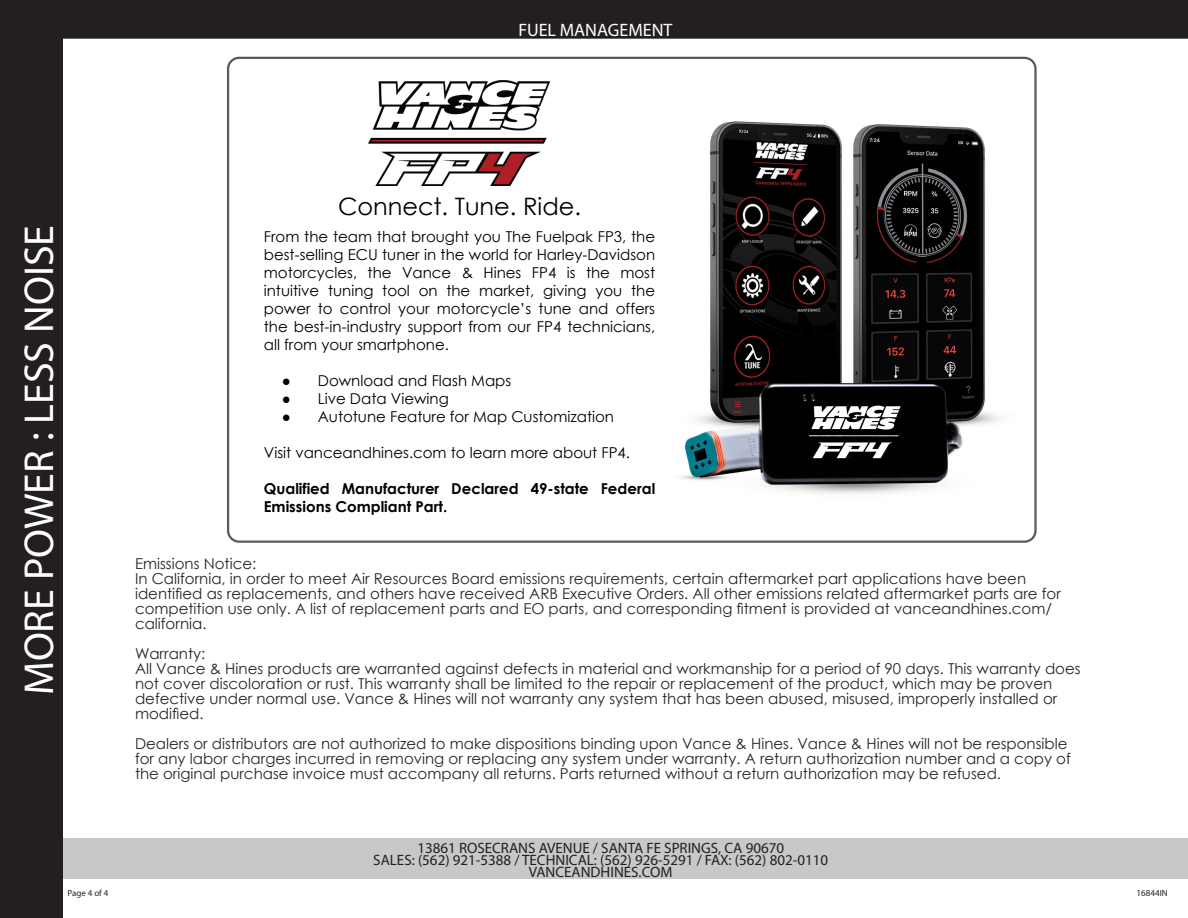
<style>
.page{position:relative;width:1188px;height:918px;background:#fff}
.page>*{position:absolute;margin:0;border:0;box-sizing:border-box;transform-origin:0 0}
.t1{font:42px "Myriad Pro";color:#fff}
.t2{font:24px "Century Gothic";color:#000}
.t3{font:18px "Myriad Pro";color:#fff}
.t4{font:15px/15px "Century Gothic";color:#292526}
.t5{font:15px/18px "Century Gothic";color:#000;text-align:justify}
.t6{font:15px "Myriad Pro";color:#231f20}
.t7{font:700 15px/18px "Century Gothic";color:#000}
.t8{font:9px "Myriad Pro";color:#231f20}
.s1{font-family:"Arial"}
</style>
<div class="page">
<div style="left:56px;top:838px;width:1132px;height:41px;background:#c7c8ca"></div>
<div style="left:1px;top:1px;width:61px;height:916px;background:#231f20"></div>
<div style="left:0;top:0;width:63px;height:918px;border:2px solid #231f20"></div>
<div style="left:56px;top:1px;width:1131px;height:37px;background:#231f20"></div>
<div style="left:56px;top:0;width:1132px;height:39px;border:2px solid #231f20"></div>
<svg style="left:227px;top:56px;width:810px;height:487px"></svg>
<img style="left:664px;top:106px;width:352px;height:401px">
<div style="left:338px;top:192px;width:243px;height:28px;background:#fff"></div>
<div style="left:264px;top:228px;width:392px;height:18px;background:#fff"></div>
<div style="left:264px;top:246px;width:392px;height:18px;background:#fff"></div>
<div style="left:264px;top:264px;width:392px;height:18px;background:#fff"></div>
<div style="left:264px;top:282px;width:392px;height:18px;background:#fff"></div>
<div style="left:264px;top:300px;width:392px;height:18px;background:#fff"></div>
<div style="left:264px;top:318px;width:392px;height:18px;background:#fff"></div>
<div style="left:264px;top:336px;width:185px;height:18px;background:#fff"></div>
<div style="left:282px;top:372px;width:229px;height:18px;background:#fff"></div>
<div style="left:282px;top:390px;width:167px;height:18px;background:#fff"></div>
<div style="left:282px;top:408px;width:332px;height:18px;background:#fff"></div>
<div style="left:264px;top:444px;width:366px;height:18px;background:#fff"></div>
<div style="left:264px;top:480px;width:392px;height:18px;background:#fff"></div>
<div style="left:264px;top:498px;width:183px;height:18px;background:#fff"></div>
<img style="left:368px;top:72px;width:182px;height:113px">
<p class="t3" style="left:518px;top:18px;width:156px">FUEL MANAGEMENT</p>
<p class="t1" style="left:13px;top:695px;width:472px;rotate:-90deg">MORE POWER : LESS NOISE</p>
<p class="t2" style="left:338px;top:189px;width:245px">Connect. Tune. Ride.</p>
<p class="t5" style="left:264px;top:227px;width:393px">From the team that brought you The Fuelpak FP3, the best-selling ECU tuner in the world for Harley-Davidson motorcycles, the Vance &amp; Hines FP4 is the most intuitive tuning tool on the market, giving you the power to control your motorcycle’s tune and offers the best-in-industry support from our FP4 technicians, all from your smartphone.</p>
<p class="t5" style="left:282px;top:371px;width:231px"><span class="s1">●</span> Download and Flash Maps</p>
<p class="t5" style="left:282px;top:389px;width:168px"><span class="s1">●</span> Live Data Viewing</p>
<p class="t5" style="left:282px;top:407px;width:334px"><span class="s1">●</span> Autotune Feature for Map Customization</p>
<p class="t5" style="left:264px;top:443px;width:368px">Visit vanceandhines.com to learn more about FP4.</p>
<p class="t7" style="left:264px;top:479px;width:393px">Qualified Manufacturer Declared 49-state Federal<br>Emissions Compliant Part.</p>
<p class="t4" style="left:135px;top:556px;width:123px">Emissions Notice:</p>
<p class="t4" style="left:135px;top:571px;width:927px">In California, in order to meet Air Resources Board emissions requirements, certain aftermarket part applications have been identified as replacements, and others have received ARB Executive Orders. All other emissions related aftermarket parts are for competition use only. A list of replacement parts and EO parts, and corresponding fitment is provided at vanceandhines.com/ california.</p>
<p class="t4" style="left:135px;top:646px;width:72px">Warranty:</p>
<p class="t4" style="left:135px;top:661px;width:947px">All Vance &amp; Hines products are warranted against defects in material and workmanship for a period of 90 days. This warranty does not cover discoloration or rust. This warranty shall be limited to the repair or replacement of the product, which may be proven defective under normal use. Vance &amp; Hines will not warranty any system that has been abused, misused, improperly installed or modified.</p>
<p class="t4" style="left:135px;top:736px;width:937px">Dealers or distributors are not authorized to make dispositions binding upon Vance &amp; Hines. Vance &amp; Hines will not be responsible for any labor charges incurred in removing or replacing any system under warranty. A return authorization number and a copy of the original purchase invoice must accompany all returns. Parts returned without a return authorization may be refused.</p>
<p class="t6" style="left:417px;top:839px;width:368px">13861 ROSECRANS AVENUE / SANTA FE SPRINGS, CA 90670</p>
<p class="t6" style="left:373px;top:851px;width:456px">SALES: (562) 921-5388 / TECHNICAL: (562) 926-5291 / FAX: (562) 802-0110</p>
<p class="t6" style="left:529px;top:863px;width:145px">VANCEANDHINES.COM</p>
<p class="t8" style="left:68px;top:888px;width:42px">Page 4 of 4</p>
<p class="t8" style="left:1137px;top:888px;width:33px">16844IN</p>
</div>
